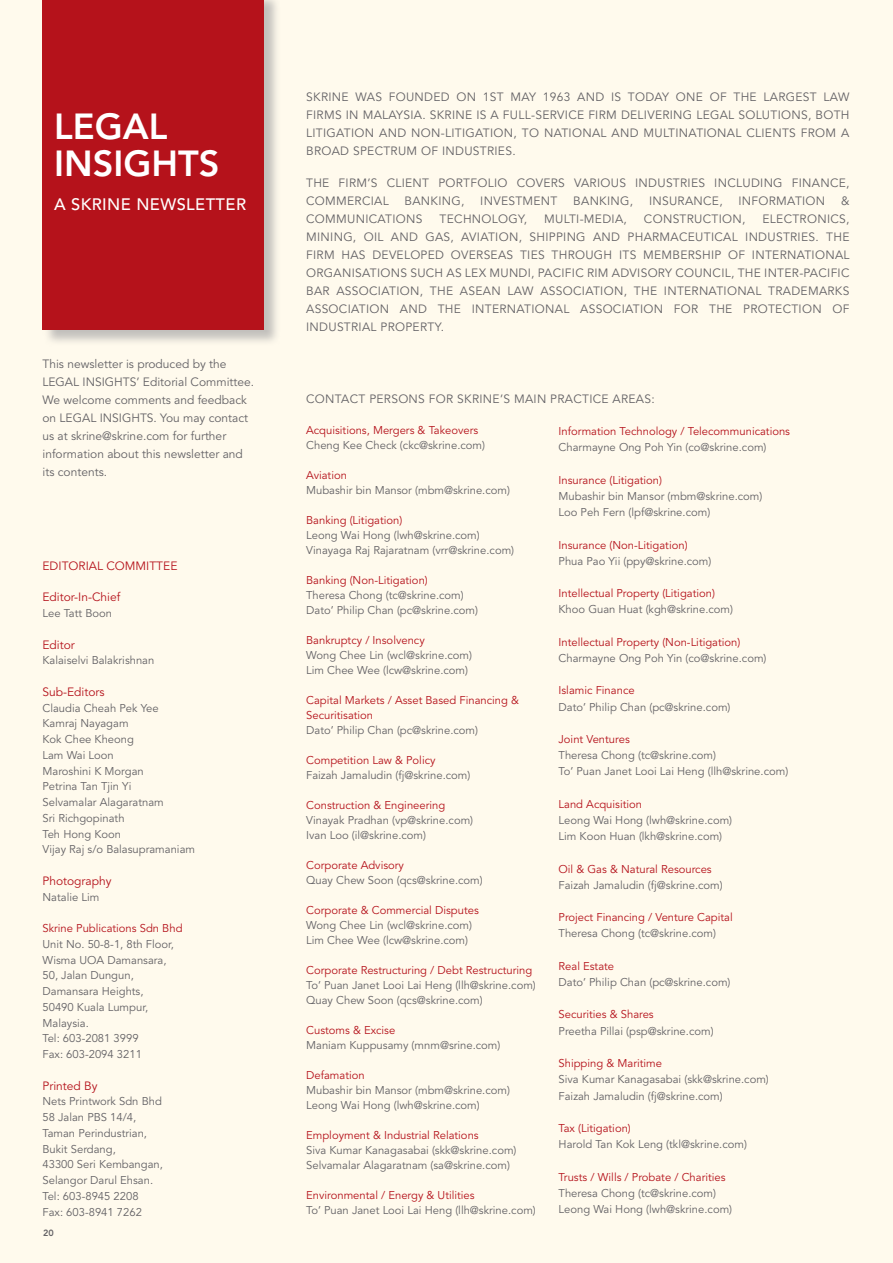
<style>
.page{position:relative;width:893px;height:1263px;background:#fffaed}
.page>*{position:absolute;margin:0;border:0;box-sizing:border-box;transform-origin:0 0}
.t1{font:800 36px/37.5px "Avenir";color:#fff}
.t2{font:500 16.5px "Avenir";letter-spacing:.025em;color:#fff}
.t3{font:12px/18px "Avenir";letter-spacing:.025em;color:#636165;text-align:justify}
.t4{font:12px/18px "Avenir";color:#636165}
.t5{font:12px "Avenir";color:#b5121b}
.t6{font:11.25px/15.8px "Avenir";color:#636165}
.t7{font:11.25px/15px "Avenir";color:#b5121b}
.t8{font:800 9px "Avenir";color:#636165}
</style>
<div class="page">
<div style="left:43px;top:0;width:238px;height:346px;background:#919195;opacity:.55"></div>
<div style="left:43px;top:0;width:221px;height:330px;background:#b5121b"></div>
<h1 class="t1" style="left:54px;top:108px;width:167px">LEGAL<br>INSIGHTS</h1>
<h2 class="t2" style="left:54px;top:194px;width:193px">A SKRINE NEWSLETTER</h2>
<p class="t4" style="left:43px;top:355px;width:213px">This newsletter is produced by the<br>LEGAL INSIGHTS’ Editorial Committee.<br>We welcome comments and feedback on LEGAL INSIGHTS. You may contact us at skrine@skrine.com for further information about this newsletter and its contents.</p>
<p class="t5" style="left:43px;top:559px;width:136px">EDITORIAL COMMITTEE</p>
<p class="t5" style="left:43px;top:590px;width:79px">Editor-In-Chief</p>
<p class="t6" style="left:43px;top:606px;width:71px">Lee Tatt Boon</p>
<p class="t5" style="left:43px;top:637px;width:34px">Editor</p>
<p class="t6" style="left:43px;top:653px;width:113px">Kalaiselvi Balakrishnan</p>
<p class="t5" style="left:43px;top:685px;width:64px">Sub-Editors</p>
<p class="t6" style="left:43px;top:700px;width:154px">Claudia Cheah Pek Yee<br>Kamraj Nayagam<br>Kok Chee Kheong<br>Lam Wai Loon<br>Maroshini K Morgan<br>Petrina Tan Tjin Yi<br>Selvamalar Alagaratnam<br>Sri Richgopinath<br>Teh Hong Koon<br>Vijay Raj s/o Balasupramaniam</p>
<p class="t5" style="left:43px;top:874px;width:71px">Photography</p>
<p class="t6" style="left:43px;top:889px;width:58px">Natalie Lim</p>
<p class="t7" style="left:43px;top:921px;width:142px">Skrine Publications Sdn Bhd</p>
<p class="t6" style="left:43px;top:936px;width:133px">Unit No. 50-8-1, 8th Floor,<br>Wisma UOA Damansara,<br>50, Jalan Dungun,<br>Damansara Heights,<br>50490 Kuala Lumpur,<br>Malaysia.<br>Tel: 603-2081 3999<br>Fax: 603-2094 3211</p>
<p class="t5" style="left:43px;top:1078px;width:57px">Printed By</p>
<p class="t6" style="left:43px;top:1094px;width:122px">Nets Printwork Sdn Bhd<br>58 Jalan PBS 14/4,<br>Taman Perindustrian,<br>Bukit Serdang,<br>43300 Seri Kembangan,<br>Selangor Darul Ehsan.<br>Tel: 603-8945 2208<br>Fax: 603-8941 7262</p>
<p class="t8" style="left:43px;top:1228px;width:12px">20</p>
<p class="t3" style="left:306px;top:88px;width:545px">SKRINE WAS FOUNDED ON 1ST MAY 1963 AND IS TODAY ONE OF THE LARGEST LAW FIRMS IN MALAYSIA. SKRINE IS A FULL-SERVICE FIRM DELIVERING LEGAL SOLUTIONS, BOTH LITIGATION AND NON-LITIGATION, TO NATIONAL AND MULTINATIONAL CLIENTS FROM A BROAD SPECTRUM OF INDUSTRIES.</p>
<p class="t3" style="left:306px;top:174px;width:545px">THE FIRM’S CLIENT PORTFOLIO COVERS VARIOUS INDUSTRIES INCLUDING FINANCE,<br>COMMERCIAL</p>
<p class="t3" style="left:405px;top:192px;width:61px">BANKING,</p>
<p class="t3" style="left:480px;top:192px;width:79px">INVESTMENT</p>
<p class="t3" style="left:573px;top:192px;width:61px">BANKING,</p>
<p class="t3" style="left:649px;top:192px;width:75px">INSURANCE,</p>
<p class="t3" style="left:738px;top:192px;width:88px">INFORMATION</p>
<p class="t3" style="left:841px;top:192px;width:10px">&amp;</p>
<p class="t3" style="left:306px;top:210px;width:118px">COMMUNICATIONS</p>
<p class="t3" style="left:440px;top:210px;width:89px">TECHNOLOGY,</p>
<p class="t3" style="left:544px;top:210px;width:84px">MULTI-MEDIA,</p>
<p class="t3" style="left:644px;top:210px;width:103px">CONSTRUCTION,</p>
<p class="t3" style="left:306px;top:210px;width:545px;text-indent:456px">ELECTRONICS, MINING, OIL AND GAS, AVIATION, SHIPPING AND PHARMACEUTICAL INDUSTRIES. THE FIRM HAS DEVELOPED OVERSEAS TIES THROUGH ITS MEMBERSHIP OF INTERNATIONAL ORGANISATIONS SUCH AS LEX MUNDI, PACIFIC RIM ADVISORY COUNCIL, THE INTER-PACIFIC BAR ASSOCIATION, THE ASEAN LAW ASSOCIATION, THE INTERNATIONAL TRADEMARKS ASSOCIATION AND THE INTERNATIONAL ASSOCIATION FOR THE PROTECTION OF INDUSTRIAL PROPERTY.</p>
<p class="t3" style="left:306px;top:390px;width:350px">CONTACT PERSONS FOR SKRINE’S MAIN PRACTICE AREAS:</p>
<p class="t7" style="left:306px;top:423px;width:174px">Acquisitions, Mergers &amp; Takeovers</p>
<p class="t6" style="left:306px;top:437px;width:180px">Cheng Kee Check (ckc@skrine.com)</p>
<p class="t7" style="left:306px;top:468px;width:42px">Aviation</p>
<p class="t6" style="left:306px;top:482px;width:205px">Mubashir bin Mansor (mbm@skrine.com)</p>
<p class="t7" style="left:306px;top:513px;width:98px">Banking (Litigation)</p>
<p class="t6" style="left:306px;top:528px;width:210px;line-height:15px">Leong Wai Hong (lwh@skrine.com)<br>Vinayaga Raj Rajaratnam (vrr@skrine.com)</p>
<p class="t7" style="left:306px;top:573px;width:123px">Banking (Non-Litigation)</p>
<p class="t6" style="left:306px;top:588px;width:173px;line-height:15px">Theresa Chong (tc@skrine.com)<br>Dato’ Philip Chan (pc@skrine.com)</p>
<p class="t7" style="left:306px;top:633px;width:120px">Bankruptcy / Insolvency</p>
<p class="t6" style="left:306px;top:648px;width:167px;line-height:15px">Wong Chee Lin (wcl@skrine.com)<br>Lim Chee Wee (lcw@skrine.com)</p>
<p class="t7" style="left:306px;top:693px;width:214px">Capital Markets / Asset Based Financing &amp;<br>Securitisation</p>
<p class="t6" style="left:306px;top:722px;width:173px">Dato’ Philip Chan (pc@skrine.com)</p>
<p class="t7" style="left:306px;top:753px;width:131px">Competition Law &amp; Policy</p>
<p class="t6" style="left:306px;top:767px;width:166px">Faizah Jamaludin (fj@skrine.com)</p>
<p class="t7" style="left:306px;top:798px;width:141px">Construction &amp; Engineering</p>
<p class="t6" style="left:306px;top:813px;width:169px;line-height:15px">Vinayak Pradhan (vp@skrine.com)<br>Ivan Loo (il@skrine.com)</p>
<p class="t7" style="left:306px;top:858px;width:99px">Corporate Advisory</p>
<p class="t6" style="left:306px;top:872px;width:178px">Quay Chew Soon (qcs@skrine.com)</p>
<p class="t7" style="left:306px;top:903px;width:174px">Corporate &amp; Commercial Disputes</p>
<p class="t6" style="left:306px;top:918px;width:167px;line-height:15px">Wong Chee Lin (wcl@skrine.com)<br>Lim Chee Wee (lcw@skrine.com)</p>
<p class="t7" style="left:306px;top:963px;width:228px">Corporate Restructuring / Debt Restructuring</p>
<p class="t6" style="left:306px;top:978px;width:231px;line-height:15px">To’ Puan Janet Looi Lai Heng (llh@skrine.com)<br>Quay Chew Soon (qcs@skrine.com)</p>
<p class="t7" style="left:306px;top:1023px;width:91px">Customs &amp; Excise</p>
<p class="t6" style="left:306px;top:1037px;width:196px">Maniam Kuppusamy (mnm@srine.com)</p>
<p class="t7" style="left:306px;top:1068px;width:60px">Defamation</p>
<p class="t6" style="left:306px;top:1083px;width:205px;line-height:15px">Mubashir bin Mansor (mbm@skrine.com)<br>Leong Wai Hong (lwh@skrine.com)</p>
<p class="t7" style="left:306px;top:1128px;width:174px">Employment &amp; Industrial Relations</p>
<p class="t6" style="left:306px;top:1143px;width:212px;line-height:15px">Siva Kumar Kanagasabai (skk@skrine.com)<br>Selvamalar Alagaratnam (sa@skrine.com)</p>
<p class="t7" style="left:306px;top:1188px;width:170px">Environmental / Energy &amp; Utilities</p>
<p class="t6" style="left:306px;top:1202px;width:231px">To’ Puan Janet Looi Lai Heng (llh@skrine.com)</p>
<p class="t7" style="left:559px;top:424px;width:233px">Information Technology / Telecommunications</p>
<p class="t6" style="left:559px;top:440px;width:209px">Charmayne Ong Poh Yin (co@skrine.com)</p>
<p class="t7" style="left:559px;top:473px;width:105px">Insurance (Litigation)</p>
<p class="t6" style="left:559px;top:488px;width:205px;line-height:16.2px">Mubashir bin Mansor (mbm@skrine.com)<br>Loo Peh Fern (lpf@skrine.com)</p>
<p class="t7" style="left:559px;top:538px;width:131px">Insurance (Non-Litigation)</p>
<p class="t6" style="left:559px;top:553px;width:154px">Phua Pao Yii (ppy@skrine.com)</p>
<p class="t7" style="left:559px;top:586px;width:158px">Intellectual Property (Litigation)</p>
<p class="t6" style="left:559px;top:602px;width:176px">Khoo Guan Huat (kgh@skrine.com)</p>
<p class="t7" style="left:559px;top:635px;width:183px">Intellectual Property (Non-Litigation)</p>
<p class="t6" style="left:559px;top:651px;width:209px">Charmayne Ong Poh Yin (co@skrine.com)</p>
<p class="t7" style="left:559px;top:683px;width:78px">Islamic Finance</p>
<p class="t6" style="left:559px;top:699px;width:173px">Dato’ Philip Chan (pc@skrine.com)</p>
<p class="t7" style="left:559px;top:732px;width:73px">Joint Ventures</p>
<p class="t6" style="left:559px;top:748px;width:231px;line-height:16.2px">Theresa Chong (tc@skrine.com)<br>To’ Puan Janet Looi Lai Heng (llh@skrine.com)</p>
<p class="t7" style="left:559px;top:797px;width:85px">Land Acquisition</p>
<p class="t6" style="left:559px;top:812px;width:175px;line-height:16.2px">Leong Wai Hong (lwh@skrine.com)<br>Lim Koon Huan (lkh@skrine.com)</p>
<p class="t7" style="left:559px;top:862px;width:155px">Oil &amp; Gas &amp; Natural Resources</p>
<p class="t6" style="left:559px;top:877px;width:166px">Faizah Jamaludin (fj@skrine.com)</p>
<p class="t7" style="left:559px;top:910px;width:176px">Project Financing / Venture Capital</p>
<p class="t6" style="left:559px;top:926px;width:159px">Theresa Chong (tc@skrine.com)</p>
<p class="t7" style="left:559px;top:959px;width:57px">Real Estate</p>
<p class="t6" style="left:559px;top:975px;width:173px">Dato’ Philip Chan (pc@skrine.com)</p>
<p class="t7" style="left:559px;top:1007px;width:97px">Securities &amp; Shares</p>
<p class="t6" style="left:559px;top:1023px;width:157px">Preetha Pillai (psp@skrine.com)</p>
<p class="t7" style="left:559px;top:1056px;width:105px">Shipping &amp; Maritime</p>
<p class="t6" style="left:559px;top:1072px;width:212px;line-height:16.2px">Siva Kumar Kanagasabai (skk@skrine.com)<br>Faizah Jamaludin (fj@skrine.com)</p>
<p class="t7" style="left:559px;top:1121px;width:74px">Tax (Litigation)</p>
<p class="t6" style="left:559px;top:1137px;width:190px">Harold Tan Kok Leng (tkl@skrine.com)</p>
<p class="t7" style="left:559px;top:1169px;width:169px">Trusts / Wills / Probate / Charities</p>
<p class="t6" style="left:559px;top:1185px;width:175px;line-height:16.2px">Theresa Chong (tc@skrine.com)<br>Leong Wai Hong (lwh@skrine.com)</p>
</div>
